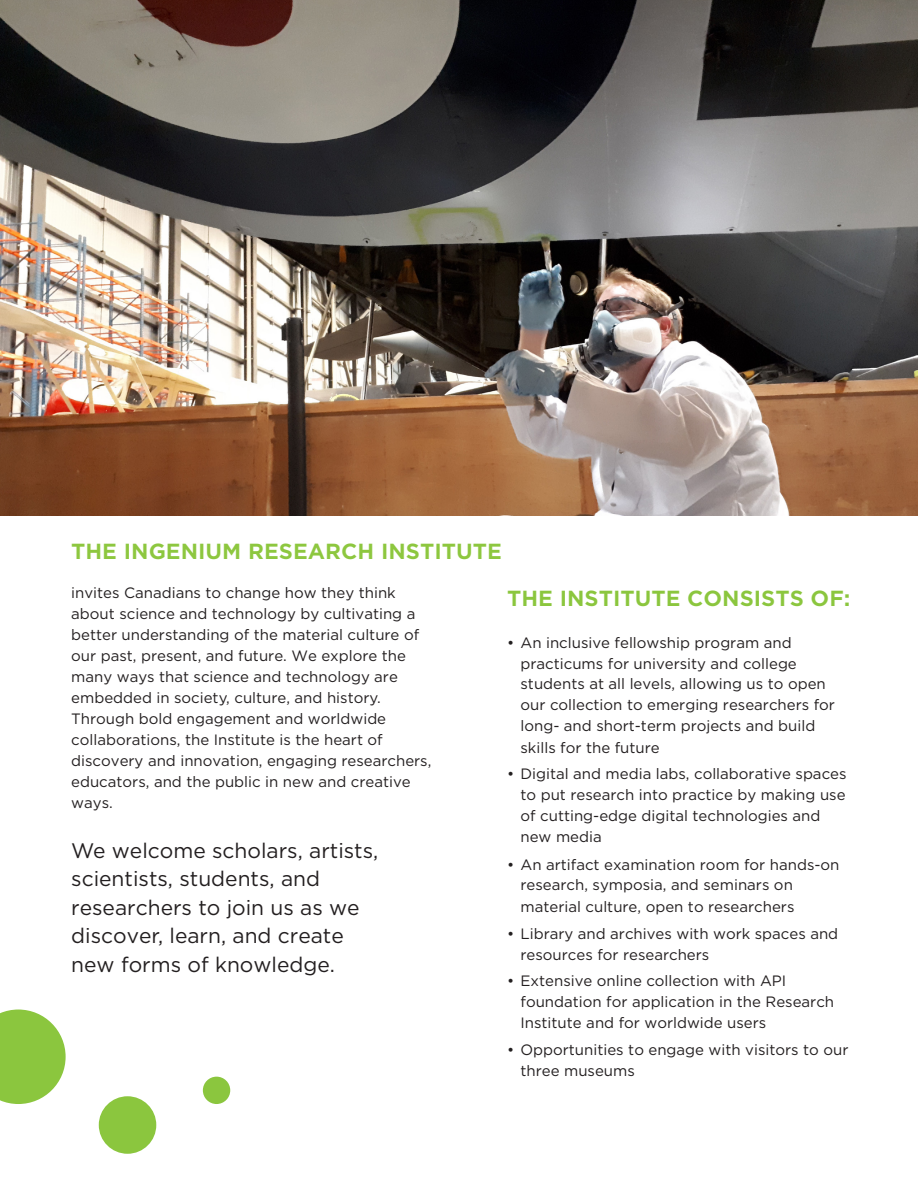
<style>
.page{position:relative;width:918px;height:1188px;background:#fff}
.page>*{position:absolute;margin:0;border:0;box-sizing:border-box;transform-origin:0 0}
.Txt{font:21px/28.5px "Gotham";color:#231f20}
.t1{font:700 21px "Gotham Office";color:#8dc73f}
.H4_med_Caps{font:700 21px "Gotham Office";color:#8bc63e}
.Txt-2{font:15px/21px "Gotham";color:#231f20}
</style>
<div class="page">
<img style="left:0;top:0;width:918px;height:516px">
<div style="left:99px;top:1096px;width:57px;height:58px;background:#8bc63e;border-radius:50%"></div>
<div style="left:203px;top:1077px;width:27px;height:27px;background:#8bc63e;border-radius:50%"></div>
<svg style="left:0;top:1010px;width:66px;height:94px"></svg>
<h1 class="t1" style="left:71px;top:537px;width:432px">THE INGENIUM RESEARCH INSTITUTE</h1>
<p class="Txt-2" style="left:71px;top:582px;width:362px">invites Canadians to change how they think about science and technology by cultivating a better understanding of the material culture of our past, present, and future. We explore the many ways that science and technology are embedded in society, culture, and history.<br>Through bold engagement and worldwide collaborations, the Institute is the heart of discovery and innovation, engaging researchers, educators, and the public in new and creative ways.</p>
<p class="Txt" style="left:71px;top:836px;width:309px">We welcome scholars, artists, scientists, students, and researchers to join us as we discover, learn, and create new forms of knowledge.</p>
<p class="H4_med_Caps" style="left:507px;top:584px;width:345px">THE INSTITUTE CONSISTS OF:</p>
<p class="Txt-2" style="left:520px;top:632px;width:316px;text-indent:-14px">• An inclusive fellowship program and practicums for university and college students at all levels, allowing us to open our collection to emerging researchers for long- and short-term projects and build skills for the future</p>
<p class="Txt-2" style="left:520px;top:763px;width:328px;text-indent:-14px">• Digital and media labs, collaborative spaces to put research into practice by making use of cutting-edge digital technologies and new media</p>
<p class="Txt-2" style="left:520px;top:855px;width:321px;line-height:19.8px;text-indent:-14px">• An artifact examination room for hands-on research, symposia, and seminars on</p>
<p class="Txt-2" style="left:520px;top:896px;width:276px">material culture, open to researchers</p>
<p class="Txt-2" style="left:520px;top:923px;width:319px;text-indent:-14px">• Library and archives with work spaces and resources for researchers</p>
<p class="Txt-2" style="left:520px;top:970px;width:315px;text-indent:-14px">• Extensive online collection with API foundation for application in the Research<br>Institute and for worldwide users</p>
<p class="Txt-2" style="left:520px;top:1039px;width:330px;text-indent:-14px">• Opportunities to engage with visitors to our three museums</p>
</div>
